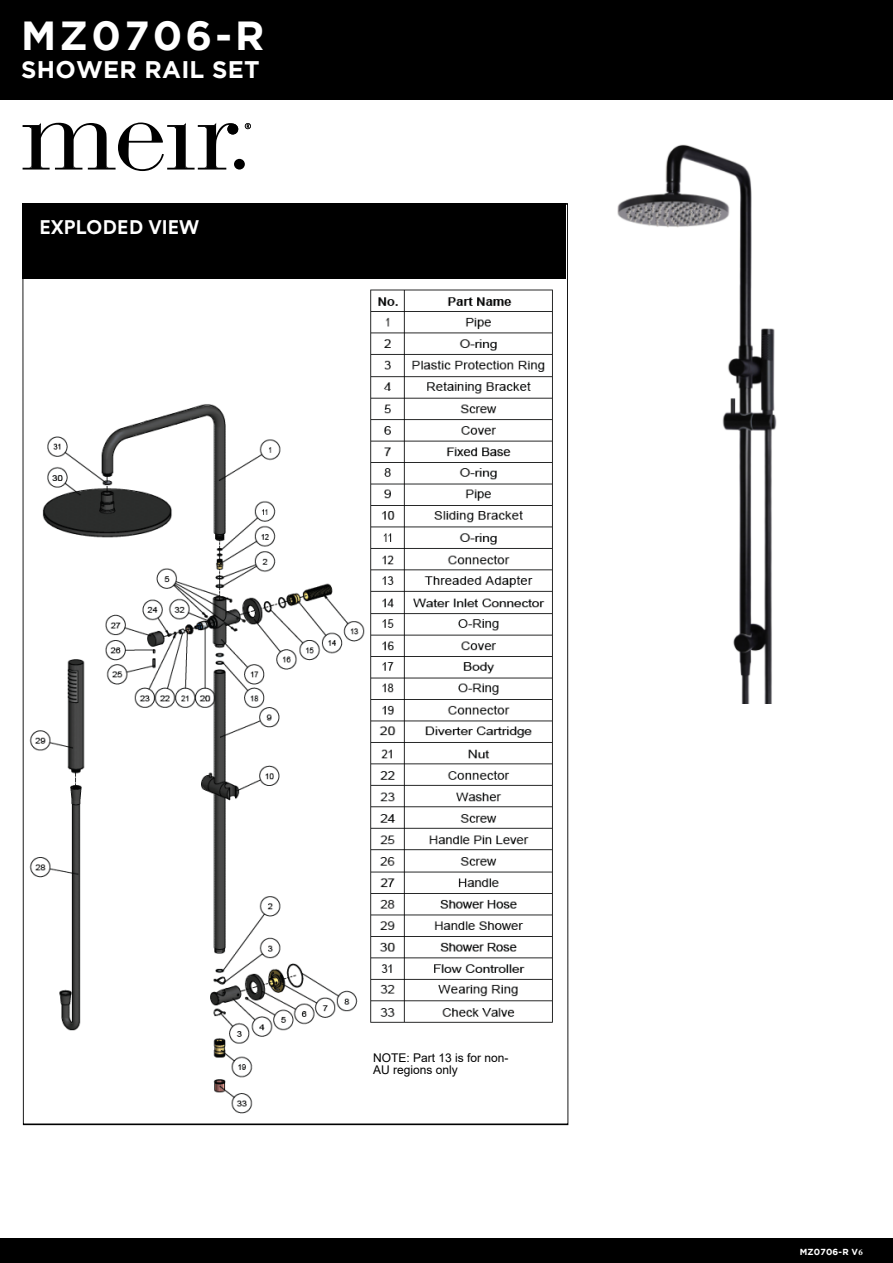
<style>
.page{position:relative;width:893px;height:1263px;background:#fff}
.page>*{position:absolute;margin:0;border:0;box-sizing:border-box;transform-origin:0 0}
.t1{font:700 40.5px "Gotham";letter-spacing:.08em;color:#fff}
.t2{font:700 24px "Gotham";letter-spacing:.01em;color:#fff}
.t3{font:700 19.5px "Circular Std";color:#fff}
.t4{font:12px/12px "Arial";color:#000}
.t5{font:700 8.7px "Gotham";letter-spacing:.02em;color:#fff}
.s1{font-style:inherit}
.s2{font-family:"Minion Pro"}
</style>
<div class="page">
<div style="left:0;top:0;width:893px;height:100px;background:#000"></div>
<div style="left:0;top:1238px;width:893px;height:25px;background:#000"></div>
<svg style="left:245px;top:123px;width:6px;height:6px"></svg>
<div style="left:234px;top:159px;width:11px;height:11px;background:#000;border-radius:50%"></div>
<svg style="left:23px;top:122px;width:213px;height:49px"></svg>
<div style="left:227px;top:124px;width:11px;height:10px;background:#000;border-radius:50%"></div>
<svg style="left:22px;top:203px;width:547px;height:923px"></svg>
<div style="left:22px;top:203px;width:544px;height:75px;background:#000"></div>
<img style="left:617px;top:144px;width:160px;height:560px">
<img style="left:367px;top:287px;width:191px;height:740px">
<img style="left:29px;top:400px;width:336px;height:717px">
<h1 class="t1" style="left:21px;top:12px;width:245px">MZ070<span class="s1">6</span>-R</h1>
<h2 class="t2" style="left:21px;top:56px;width:240px">SHOWER RAIL SET</h2>
<h3 class="t3" style="left:39px;top:215px;width:161px">EXPLODED VIEW</h3>
<p class="t4" style="left:373px;top:1052px;width:137px">NOTE: Part 13 is for non-<br>AU regions only</p>
<p class="t5" style="left:800px;top:1246px;width:65px">MZ0706-R V<span class="s2">6</span></p>
</div>
